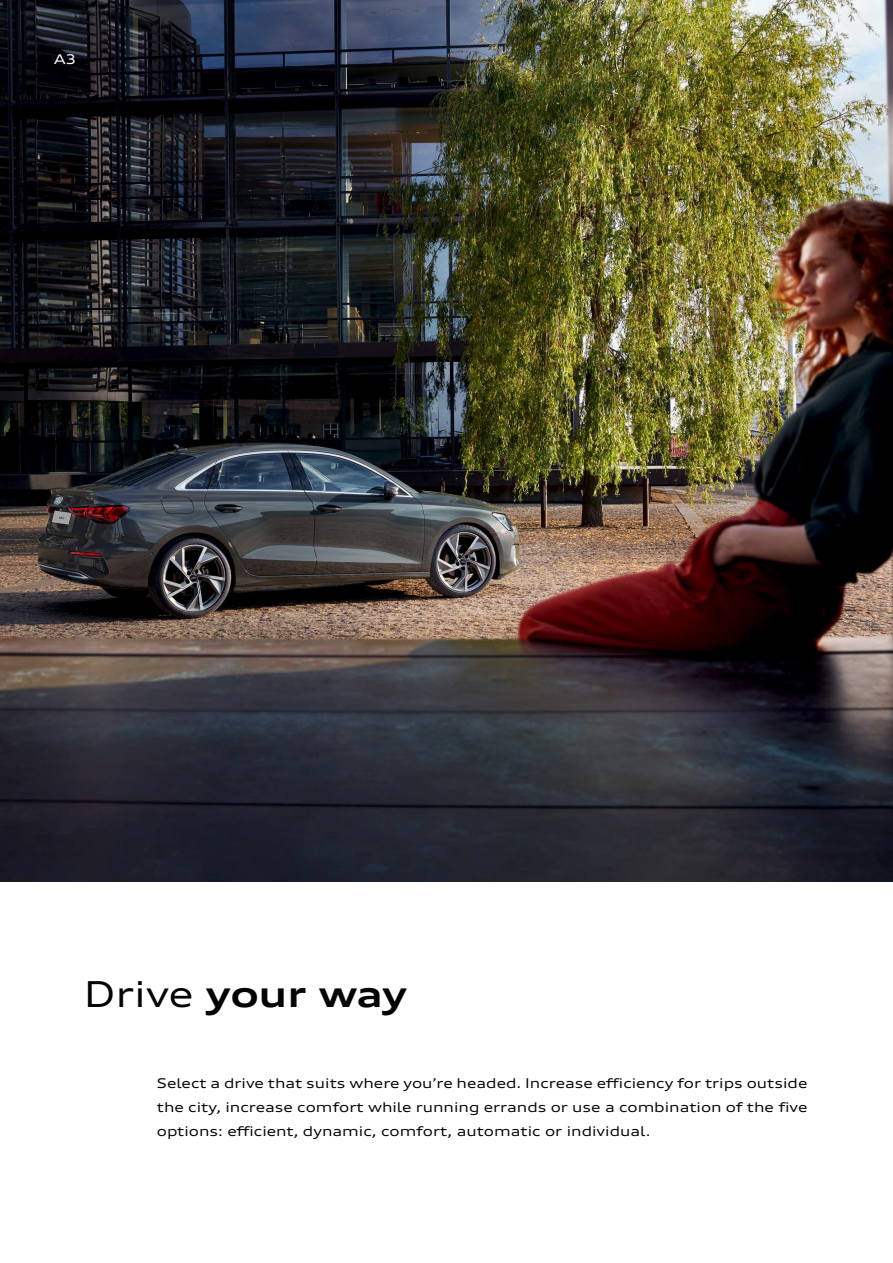
<style>
.page{position:relative;width:893px;height:1263px;background:#fff}
.page>*{position:absolute;margin:0;border:0;box-sizing:border-box;transform-origin:0 0}
.t1{font:700 expanded 36px "Audi Type";letter-spacing:-.015em;color:#040503}
.t2{font:expanded 13.5px/24px "Audi Type";color:#040503;text-align:justify}
.t3{font:expanded 13.5px "Audi Type";color:#fff}
.s1{font-weight:400}
</style>
<div class="page">
<img style="left:0;top:1px;width:893px;height:881px">
<p class="t3" style="left:54px;top:51px;width:24px">A3</p>
<p class="t1" style="left:84px;top:972px;width:325px"><span class="s1">Drive</span> your way</p>
<p class="t2" style="left:157px;top:1071px;width:652px">Select a drive that suits where you’re headed. Increase efficiency for trips outside the city, increase comfort while running errands or use a combination of the five options: efficient, dynamic, comfort, automatic or individual.</p>
</div>
